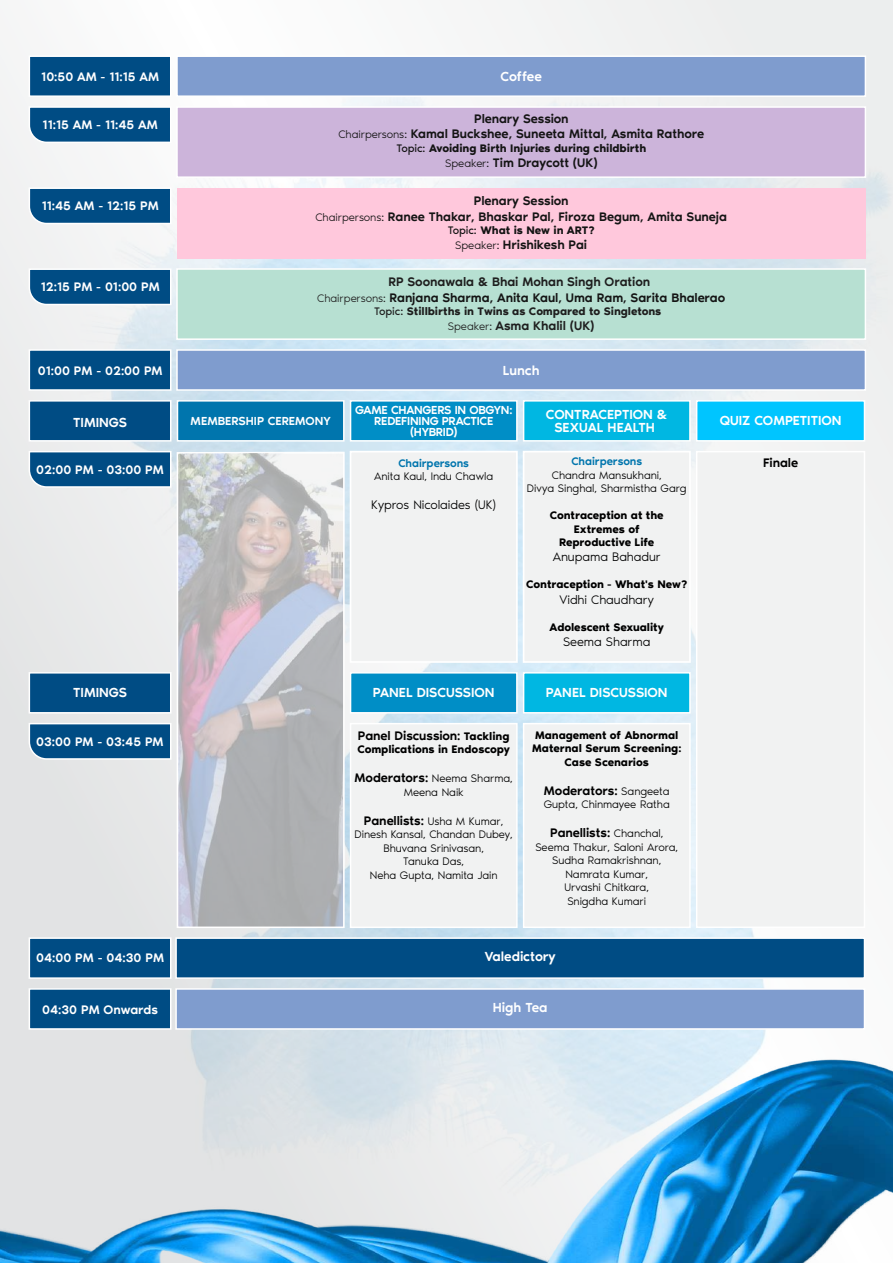
<style>
.page{position:relative;width:893px;height:1263px;background:#f5f5f6}
.page>*{position:absolute;margin:0;border:0;box-sizing:border-box;transform-origin:0 0}
.t1{font:500 13.5px/13.5px "Noir Pro";color:#fff;text-align:center}
.t2{font:500 13.5px "Noir Pro";letter-spacing:-.01em;color:#fdfeff}
.t3{font:500 12.75px/15.3px "Noir Pro";color:#141414;text-align:center}
.t4{font:500 12.75px "Noir Pro";color:#fff}
.t5{font:500 12.75px "Noir Pro";letter-spacing:-.01em;color:#000}
.t6{font:300 12.75px "Noir Pro";letter-spacing:-.01em;color:#000}
.t7{font:500 12.75px "Noir Pro";color:#1e1e1e}
.t8{font:500 12px/11.2px "Noir Pro";letter-spacing:-.02em;color:#fff;text-align:center}
.t9{font:500 12px "Noir Pro";color:#fff}
.t10{font:300 11.25px/13.5px "Noir Pro";letter-spacing:-.01em;color:#000;text-align:center}
.t11{font:600 11.25px/13.5px "Noir Pro";letter-spacing:-.01em;color:#000;text-align:center}
.t12{font:600 11.25px "Noir Pro";letter-spacing:-.01em;color:#141414}
.t13{font:600 11.25px "Noir Pro";letter-spacing:-.01em;color:#1e1e1e}
.t14{font:500 11.25px "Noir Pro";color:#0075ad}
.s1{font-weight:300;font-size:11.25px}
.s2{font-weight:400}
.s3{color:#1e1e1e}
.s4{font-weight:300;font-size:11.25px;color:#1e1e1e}
.s5{font-weight:600;font-size:11.25px}
.s6{font-weight:500;font-size:12.75px}
</style>
<div class="page">
<img style="left:0;top:201px;width:893px;height:1062px">
<svg style="left:28px;top:722px;width:144px;height:38px;background:#246494"></svg>
<div style="left:350px;top:723px;width:168px;height:205px;background:#f1f2f2;border:2px solid #fff"></div>
<div style="left:523px;top:723px;width:168px;height:205px;background:#f1f2f2;border:2px solid #fff"></div>
<div style="left:696px;top:451px;width:169px;height:477px;background:#f1f2f2;border:2px solid #fff"></div>
<div style="left:29px;top:937px;width:142px;height:42px;background:#004c84;border:2px solid #fff"></div>
<div style="left:175px;top:937px;width:690px;height:42px;background:#004c84;border:2px solid #fff"></div>
<div style="left:29px;top:988px;width:142px;height:42px;background:#004c84;border:2px solid #fff"></div>
<div style="left:175px;top:988px;width:690px;height:42px;background:#7f9cce;border:2px solid #fff"></div>
<div style="left:29px;top:672px;width:142px;height:41px;background:#004c84;border:2px solid #fff"></div>
<div style="left:523px;top:672px;width:168px;height:41px;background:#00b7e2;border:2px solid #fff"></div>
<div style="left:350px;top:672px;width:168px;height:41px;background:#008ec6;border:2px solid #fff"></div>
<svg style="left:28px;top:450px;width:144px;height:38px;background:#246595"></svg>
<div style="left:523px;top:451px;width:168px;height:212px;background:#f1f2f2;border:2px solid #fff"></div>
<div style="left:350px;top:451px;width:168px;height:212px;background:#f1f2f2;border:2px solid #fff"></div>
<div style="left:696px;top:400px;width:169px;height:42px;background:#00c5ff;border:2px solid #fff"></div>
<div style="left:29px;top:400px;width:142px;height:42px;background:#004c84;border:2px solid #fff"></div>
<div style="left:350px;top:400px;width:168px;height:42px;background:#008ec6;border:2px solid #fff"></div>
<div style="left:177px;top:400px;width:168px;height:42px;background:#0075ad;border:2px solid #fff"></div>
<div style="left:523px;top:400px;width:168px;height:42px;background:#00b7e2;border:2px solid #fff"></div>
<div style="left:29px;top:349px;width:142px;height:42px;background:#004c84;border:2px solid #fff"></div>
<div style="left:176px;top:349px;width:690px;height:42px;background:#7f9cce;border:2px solid #fff"></div>
<svg style="left:28px;top:268px;width:144px;height:38px;background:#246595"></svg>
<div style="left:176px;top:268px;width:690px;height:72px;background:#b7e0d2;border:2px solid #fff"></div>
<div style="left:177px;top:188px;width:688px;height:70px;background:#ffc8dc"></div>
<svg style="left:28px;top:188px;width:144px;height:37px;background:#1e6192"></svg>
<svg style="left:29px;top:107px;width:142px;height:36px;background:#155b8e"></svg>
<div style="left:176px;top:106px;width:690px;height:72px;background:#ccb4da;border:2px solid #fff"></div>
<div style="left:29px;top:55px;width:142px;height:42px;background:#004c84;border:2px solid #fff"></div>
<div style="left:176px;top:55px;width:690px;height:42px;background:#7f9cce;border:2px solid #fff"></div>
<svg style="left:176px;top:450px;width:169px;height:479px;background:#bfbfc4"></svg>
<p class="t4" style="left:41px;top:66px;width:119px">10:50 AM - 11:15 AM</p>
<p class="t1" style="left:500px;top:69px;width:43px">Coffee</p>
<p class="t4" style="left:43px;top:115px;width:117px">11:15 AM - 11:45 AM</p>
<p class="t3" style="left:338px;top:110px;width:368px">Plenary Session<br><span class="s1">Chairpersons:</span> Kamal Buckshee, Suneeta Mittal, Asmita Rathore</p>
<p class="t12" style="left:396px;top:139px;width:251px"><span class="s2">Topic:</span> Avoiding Birth Injuries during childbirth</p>
<p class="t3" style="left:445px;top:154px;width:154px"><span class="s1">Speaker:</span> Tim Draycott (UK)</p>
<p class="t4" style="left:42px;top:196px;width:119px">11:45 AM - 12:15 PM</p>
<p class="t3" style="left:315px;top:192px;width:413px">Plenary Session<br><span class="s1">Chairpersons:</span> Ranee Thakar, Bhaskar Pal, Firoza Begum, Amita Suneja</p>
<p class="t12" style="left:448px;top:221px;width:148px"><span class="s2">Topic:</span> What is New in ART?</p>
<p class="t3" style="left:455px;top:236px;width:134px"><span class="s1">Speaker:</span> Hrishikesh Pai</p>
<p class="t4" style="left:41px;top:277px;width:120px">12:15 PM - 01:00 PM</p>
<p class="t3" style="left:317px;top:273px;width:410px"><span class="s3">RP Soonawala &amp; Bhai Mohan Singh Oration<br></span><span class="s4">Chairpersons:</span> Ranjana Sharma, Anita Kaul, Uma Ram, Sarita Bhalerao</p>
<p class="t13" style="left:374px;top:302px;width:289px"><span class="s2">Topic:</span> Stillbirths in Twins as Compared to Singletons</p>
<p class="t7" style="left:448px;top:316px;width:148px"><span class="s1">Speaker:</span> Asma Khalil (UK)</p>
<p class="t4" style="left:38px;top:360px;width:126px">01:00 PM - 02:00 PM</p>
<p class="t1" style="left:503px;top:362px;width:38px">Lunch</p>
<p class="t1" style="left:73px;top:415px;width:55px">TIMINGS</p>
<p class="t8" style="left:355px;top:403px;width:159px">GAME CHANGERS IN OBGYN:<br>REDEFINING PRACTICE (HYBRID)</p>
<p class="t9" style="left:191px;top:411px;width:141px">MEMBERSHIP CEREMONY</p>
<p class="t1" style="left:546px;top:406px;width:123px">CONTRACEPTION &amp;<br>SEXUAL HEALTH</p>
<p class="t1" style="left:720px;top:413px;width:123px">QUIZ COMPETITION</p>
<p class="t4" style="left:36px;top:460px;width:129px">02:00 PM - 03:00 PM</p>
<p class="t14" style="left:398px;top:454px;width:72px">Chairpersons</p>
<p class="t10" style="left:374px;top:469px;width:121px">Anita Kaul, Indu Chawla</p>
<p class="t6" style="left:371px;top:495px;width:126px">Kypros Nicolaides (UK)</p>
<p class="t14" style="left:571px;top:452px;width:72px">Chairpersons</p>
<p class="t10" style="left:527px;top:467px;width:161px">Chandra Mansukhani,<br>Divya Singhal, Sharmistha Garg</p>
<p class="t11" style="left:550px;top:508px;width:115px">Contraception at the<br>Extremes of<br>Reproductive Life</p>
<p class="t6" style="left:553px;top:547px;width:110px">Anupama Bahadur</p>
<p class="t11" style="left:526px;top:577px;width:163px">Contraception - What's New?</p>
<p class="t6" style="left:560px;top:590px;width:96px">Vidhi Chaudhary</p>
<p class="t11" style="left:550px;top:619px;width:116px">Adolescent Sexuality</p>
<p class="t6" style="left:563px;top:632px;width:89px">Seema Sharma</p>
<p class="t1" style="left:73px;top:685px;width:55px">TIMINGS</p>
<p class="t1" style="left:373px;top:685px;width:123px">PANEL DISCUSSION</p>
<p class="t1" style="left:546px;top:685px;width:123px">PANEL DISCUSSION</p>
<p class="t4" style="left:36px;top:731px;width:129px">03:00 PM - 03:45 PM</p>
<p class="t5" style="left:358px;top:726px;width:153px">Panel Discussion: <span class="s5">Tackling</span></p>
<p class="t11" style="left:357px;top:742px;width:154px">Complications in Endoscopy</p>
<p class="t10" style="left:354px;top:771px;width:160px"><span class="s6">Moderators:</span> Neema Sharma,<br>Meena Naik</p>
<p class="t5" style="left:364px;top:810px;width:141px">Panellists: <span class="s1">Usha M Kumar,</span></p>
<p class="t10" style="left:355px;top:827px;width:160px">Dinesh Kansal, Chandan Dubey,<br>Bhuvana Srinivasan,<br>Tanuka Das,<br>Neha Gupta, Namita Jain</p>
<p class="t11" style="left:532px;top:727px;width:151px">Management of Abnormal<br>Maternal Serum Screening:<br>Case Scenarios</p>
<p class="t5" style="left:544px;top:780px;width:127px">Moderators: <span class="s1">Sangeeta</span></p>
<p class="t10" style="left:544px;top:797px;width:128px">Gupta, Chinmayee Ratha</p>
<p class="t5" style="left:550px;top:823px;width:115px">Panellists: <span class="s1">Chanchal,</span></p>
<p class="t10" style="left:535px;top:839px;width:144px">Seema Thakur, Saloni Arora,<br>Sudha Ramakrishnan,<br>Namrata Kumar,<br>Urvashi Chitkara,<br>Snigdha Kumari</p>
<p class="t4" style="left:36px;top:948px;width:129px">04:00 PM - 04:30 PM</p>
<p class="t1" style="left:485px;top:949px;width:72px">Valedictory</p>
<p class="t4" style="left:42px;top:999px;width:117px">04:30 PM Onwards</p>
<p class="t2" style="left:493px;top:997px;width:56px">High Tea</p>
<p class="t5" style="left:763px;top:452px;width:37px">Finale</p>
</div>
